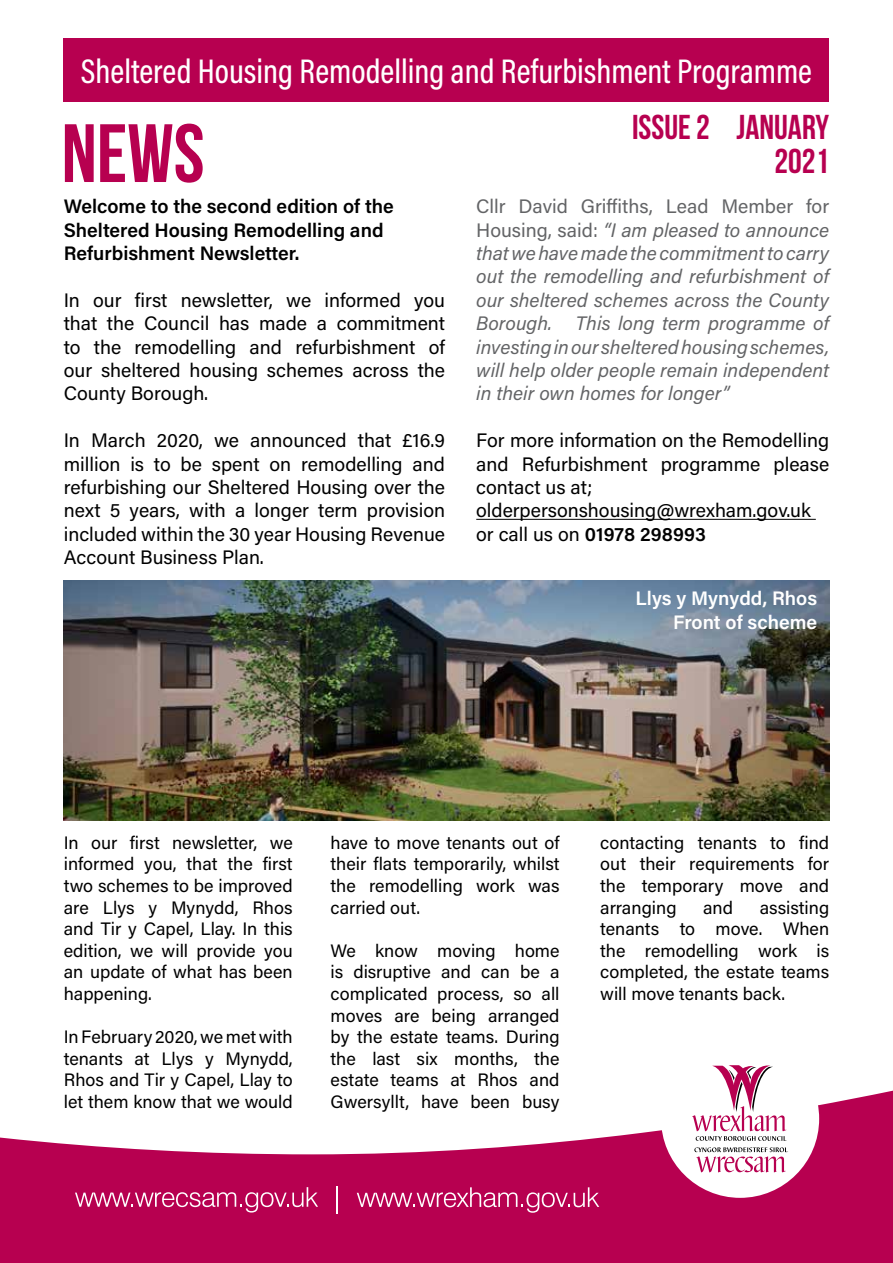
<style>
.page{position:relative;width:893px;height:1263px;background:#fff}
.page>*{position:absolute;margin:0;border:0;box-sizing:border-box;transform-origin:0 0}
.t1{font:700 82.5px "Bebas Neue";color:#b70050}
.t2{font:500 34.5px "Acumin Pro Cond";color:#fff}
.t3{font:700 34.5px/34.5px "Bebas Neue";color:#b70050;text-align:right}
.t4{font:19.5px/23.4px "Acumin Pro";color:#000;text-align:justify}
.t5{font:italic 19.5px/23.4px "Acumin Pro";color:#636466;text-align:justify}
.t6{font:600 19.5px/23.4px "Acumin Pro";color:#000}
.Subtitle_Blue{font:600 19.5px/23.4px "Acumin Pro";color:#fff;text-align:right}
.t7{font:18px/21.6px "Acumin Pro";color:#000;text-align:justify}
.s1{font-style:normal}
.s2{font-weight:400}
</style>
<div class="page">
<div style="left:64px;top:38px;width:765px;height:64px;background:#b70050"></div>
<hr style="left:476px;top:519px;width:340px;height:1px;background:#000">
<img style="left:64px;top:580px;width:765px;height:241px">
<svg style="left:0;top:1091px;width:893px;height:142px;fill:#b70050"></svg>
<div style="left:661px;top:1040px;width:158px;height:158px;background:#fff;border-radius:50%"></div>
<svg style="left:692px;top:1065px;width:95px;height:76px"></svg>
<svg style="left:694px;top:1147px;width:94px;height:25px"></svg>
<svg style="left:75px;top:1187px;width:243px;height:25px"></svg>
<svg style="left:357px;top:1187px;width:242px;height:26px"></svg>
<svg style="left:337px;top:1186px;width:1px;height:27px"></svg>
<div style="left:0;top:1233px;width:893px;height:30px;background:#b70050"></div>
<h1 class="t2" style="left:81px;top:49px;width:733px">Sheltered Housing Remodelling and Refurbishment Programme</h1>
<h2 class="t1" style="left:62px;top:108px;width:144px">NEWS</h2>
<h2 class="t3" style="left:632px;top:109px;width:199px">ISSUE 2 JANUARY<br>2021</h2>
<p class="t6" style="left:64px;top:194px;width:331px">Welcome to the second edition of the<br>Sheltered Housing Remodelling and<br>Refurbishment Newsletter.</p>
<p class="t4" style="left:64px;top:287px;width:383px">In our first newsletter, we informed you that the Council has made a commitment to the remodelling and refurbishment of our sheltered housing schemes across the County Borough.</p>
<p class="t4" style="left:64px;top:428px;width:383px">In March 2020, we announced that £16.9 million is to be spent on remodelling and refurbishing our Sheltered Housing over the next 5 years, with a longer term provision included within the 30 year Housing Revenue Account Business Plan.</p>
<p class="t5" style="left:476px;top:194px;width:354px"><span class="s1">Cllr David Griffiths, Lead Member for Housing, said:</span> “I am pleased to announce that we have made the commitment to carry out the remodelling and refurbishment of our sheltered schemes across the County Borough. This long term programme of investing in our sheltered housing schemes, will help older people remain independent in their own homes for longer”</p>
<p class="t4" style="left:476px;top:428px;width:354px">For more information on the Remodelling and Refurbishment programme please contact us at;</p>
<p class="t4" style="left:476px;top:498px;width:336px">olderpersonshousing@wrexham.gov.uk</p>
<p class="t6" style="left:476px;top:521px;width:231px"><span class="s2">or call us on</span> 01978 298993</p>
<p class="Subtitle_Blue" style="left:635px;top:586px;width:183px">Llys y Mynydd, Rhos<br>Front of scheme</p>
<p class="t7" style="left:64px;top:831px;width:230px">In our first newsletter, we informed you, that the first two schemes to be improved are Llys y Mynydd, Rhos and Tir y Capel, Llay. In this edition, we will provide you an update of what has been happening.</p>
<p class="t7" style="left:64px;top:1025px;width:230px">In February 2020, we met with tenants at Llys y Mynydd, Rhos and Tir y Capel, Llay to let them know that we would</p>
<p class="t7" style="left:331px;top:831px;width:230px">have to move tenants out of their flats temporarily, whilst the remodelling work was carried out.</p>
<p class="t7" style="left:331px;top:939px;width:230px">We know moving home is disruptive and can be a complicated process, so all moves are being arranged by the estate teams. During the last six months, the estate teams at Rhos and Gwersyllt, have been busy</p>
<p class="t7" style="left:600px;top:831px;width:230px">contacting tenants to find out their requirements for the temporary move and arranging</p>
<p class="t7" style="left:600px;top:896px;width:230px;text-indent:159px">assisting tenants to move. When the remodelling work is completed, the estate teams will move tenants back.</p>
<p class="t7" style="left:703px;top:896px;width:31px">and</p>
</div>
